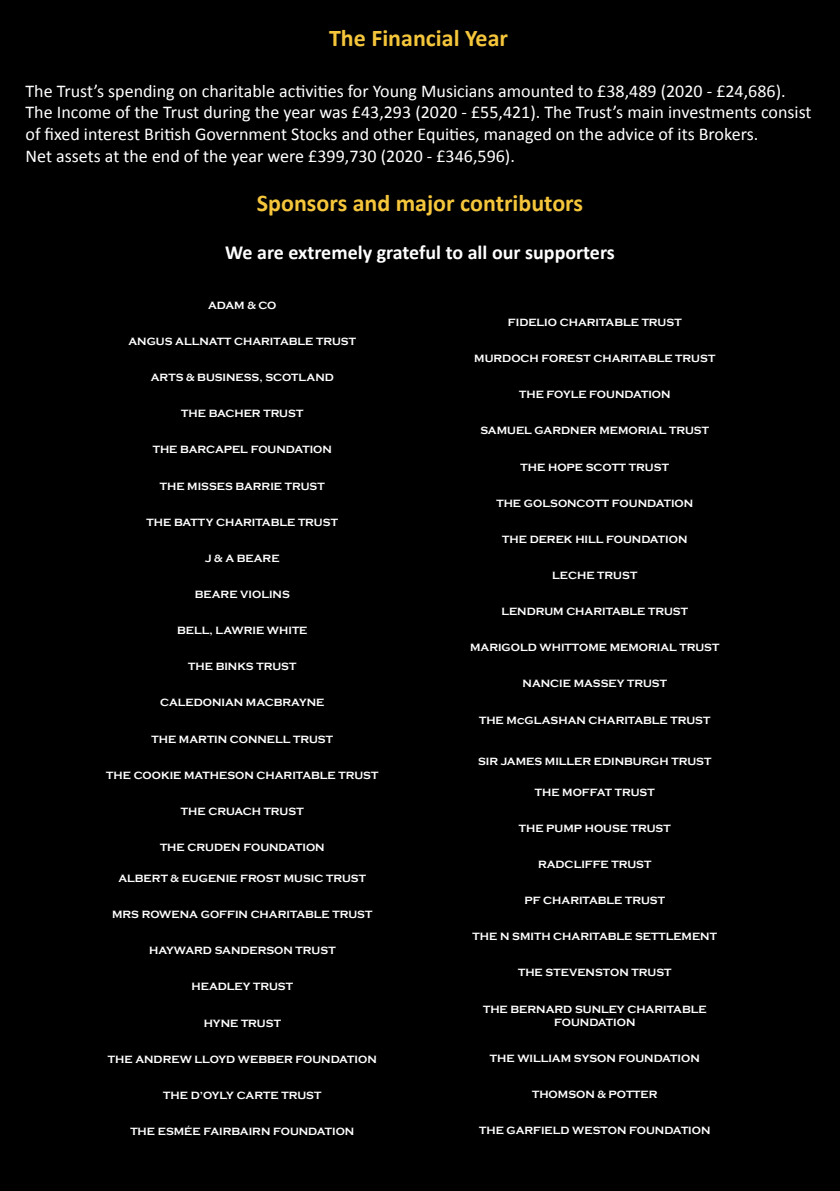
<style>
.page{position:relative;width:840px;height:1191px;background:#fff}
.page>*{position:absolute;margin:0;border:0;box-sizing:border-box;transform-origin:0 0}
.t1{font:700 24px "Calibri";color:#f5c63b}
.t2{font:700 20px "Calibri";color:#fff}
.t3{font:18px/21.6px "Calibri";color:#fff}
.t4{font:700 10.8px/13px "Copperplate Gothic";color:#fff;text-align:center}
</style>
<div class="page">
<div style="left:0;top:0;width:839px;height:1191px;background:#000"></div>
<h1 class="t1" style="left:329px;top:21px;width:180px">The Financial Year</h1>
<p class="t3" style="left:26px;top:79px;width:787px">The Trust’s spending on charitable activities for Young Musicians amounted to £38,489 (2020 - £24,686).<br>The Income of the Trust during the year was £43,293 (2020 - £55,421). The Trust’s main investments consist of fixed interest British Government Stocks and other Equities, managed on the advice of its Brokers.<br>Net assets at the end of the year were £399,730 (2020 - £346,596).</p>
<h1 class="t1" style="left:257px;top:186px;width:327px">Sponsors and major contributors</h1>
<h2 class="t2" style="left:225px;top:238px;width:391px">We are extremely grateful to all our supporters</h2>
<p class="t4" style="left:208px;top:299px;width:70px">ADAM &amp; CO</p>
<p class="t4" style="left:128px;top:335px;width:229px">ANGUS ALLNATT CHARITABLE TRUST</p>
<p class="t4" style="left:151px;top:371px;width:184px">ARTS &amp; BUSINESS, SCOTLAND</p>
<p class="t4" style="left:181px;top:407px;width:124px">THE BACHER TRUST</p>
<p class="t4" style="left:153px;top:443px;width:180px">THE BARCAPEL FOUNDATION</p>
<p class="t4" style="left:160px;top:480px;width:166px">THE MISSES BARRIE TRUST</p>
<p class="t4" style="left:146px;top:516px;width:193px">THE BATTY CHARITABLE TRUST</p>
<p class="t4" style="left:205px;top:552px;width:76px">J &amp; A BEARE</p>
<p class="t4" style="left:195px;top:588px;width:96px">BEARE VIOLINS</p>
<p class="t4" style="left:177px;top:624px;width:132px">BELL, LAWRIE WHITE</p>
<p class="t4" style="left:188px;top:660px;width:110px">THE BINKS TRUST</p>
<p class="t4" style="left:160px;top:696px;width:166px">CALEDONIAN MACBRAYNE</p>
<p class="t4" style="left:151px;top:732px;width:183px">THE MARTIN CONNELL TRUST</p>
<p class="t4" style="left:106px;top:769px;width:273px">THE COOKIE MATHESON CHARITABLE TRUST</p>
<p class="t4" style="left:181px;top:805px;width:124px">THE CRUACH TRUST</p>
<p class="t4" style="left:160px;top:841px;width:166px">THE CRUDEN FOUNDATION</p>
<p class="t4" style="left:118px;top:872px;width:249px">ALBERT &amp; EUGENIE FROST MUSIC TRUST</p>
<p class="t4" style="left:112px;top:908px;width:262px">MRS ROWENA GOFFIN CHARITABLE TRUST</p>
<p class="t4" style="left:149px;top:944px;width:188px">HAYWARD SANDERSON TRUST</p>
<p class="t4" style="left:191px;top:980px;width:103px">HEADLEY TRUST</p>
<p class="t4" style="left:203px;top:1016px;width:79px">HYNE TRUST</p>
<p class="t4" style="left:108px;top:1052px;width:270px">THE ANDREW LLOYD WEBBER FOUNDATION</p>
<p class="t4" style="left:163px;top:1089px;width:160px">THE D’OYLY CARTE TRUST</p>
<p class="t4" style="left:130px;top:1125px;width:225px">THE ESMÉE FAIRBAIRN FOUNDATION</p>
<p class="t4" style="left:507px;top:316px;width:175px">FIDELIO CHARITABLE TRUST</p>
<p class="t4" style="left:474px;top:352px;width:242px">MURDOCH FOREST CHARITABLE TRUST</p>
<p class="t4" style="left:519px;top:388px;width:153px">THE FOYLE FOUNDATION</p>
<p class="t4" style="left:480px;top:424px;width:230px">SAMUEL GARDNER MEMORIAL TRUST</p>
<p class="t4" style="left:520px;top:460px;width:150px">THE HOPE SCOTT TRUST</p>
<p class="t4" style="left:496px;top:497px;width:198px">THE GOLSONCOTT FOUNDATION</p>
<p class="t4" style="left:502px;top:533px;width:186px">THE DEREK HILL FOUNDATION</p>
<p class="t4" style="left:552px;top:569px;width:86px">LECHE TRUST</p>
<p class="t4" style="left:501px;top:605px;width:188px">LENDRUM CHARITABLE TRUST</p>
<p class="t4" style="left:470px;top:641px;width:251px">MARIGOLD WHITTOME MEMORIAL TRUST</p>
<p class="t4" style="left:522px;top:677px;width:146px">NANCIE MASSEY TRUST</p>
<p class="t4" style="left:479px;top:713px;width:233px">THE McGLASHAN CHARITABLE TRUST</p>
<p class="t4" style="left:478px;top:755px;width:235px">SIR JAMES MILLER EDINBURGH TRUST</p>
<p class="t4" style="left:534px;top:786px;width:121px">THE MOFFAT TRUST</p>
<p class="t4" style="left:518px;top:822px;width:153px">THE PUMP HOUSE TRUST</p>
<p class="t4" style="left:537px;top:858px;width:115px">RADCLIFFE TRUST</p>
<p class="t4" style="left:524px;top:894px;width:142px">PF CHARITABLE TRUST</p>
<p class="t4" style="left:472px;top:930px;width:246px">THE N SMITH CHARITABLE SETTLEMENT</p>
<p class="t4" style="left:517px;top:966px;width:155px">THE STEVENSTON TRUST</p>
<p class="t4" style="left:483px;top:1002px;width:225px">THE BERNARD SUNLEY CHARITABLE<br>FOUNDATION</p>
<p class="t4" style="left:489px;top:1051px;width:211px">THE WILLIAM SYSON FOUNDATION</p>
<p class="t4" style="left:531px;top:1088px;width:127px">THOMSON &amp; POTTER</p>
<p class="t4" style="left:479px;top:1124px;width:233px">THE GARFIELD WESTON FOUNDATION</p>
</div>
